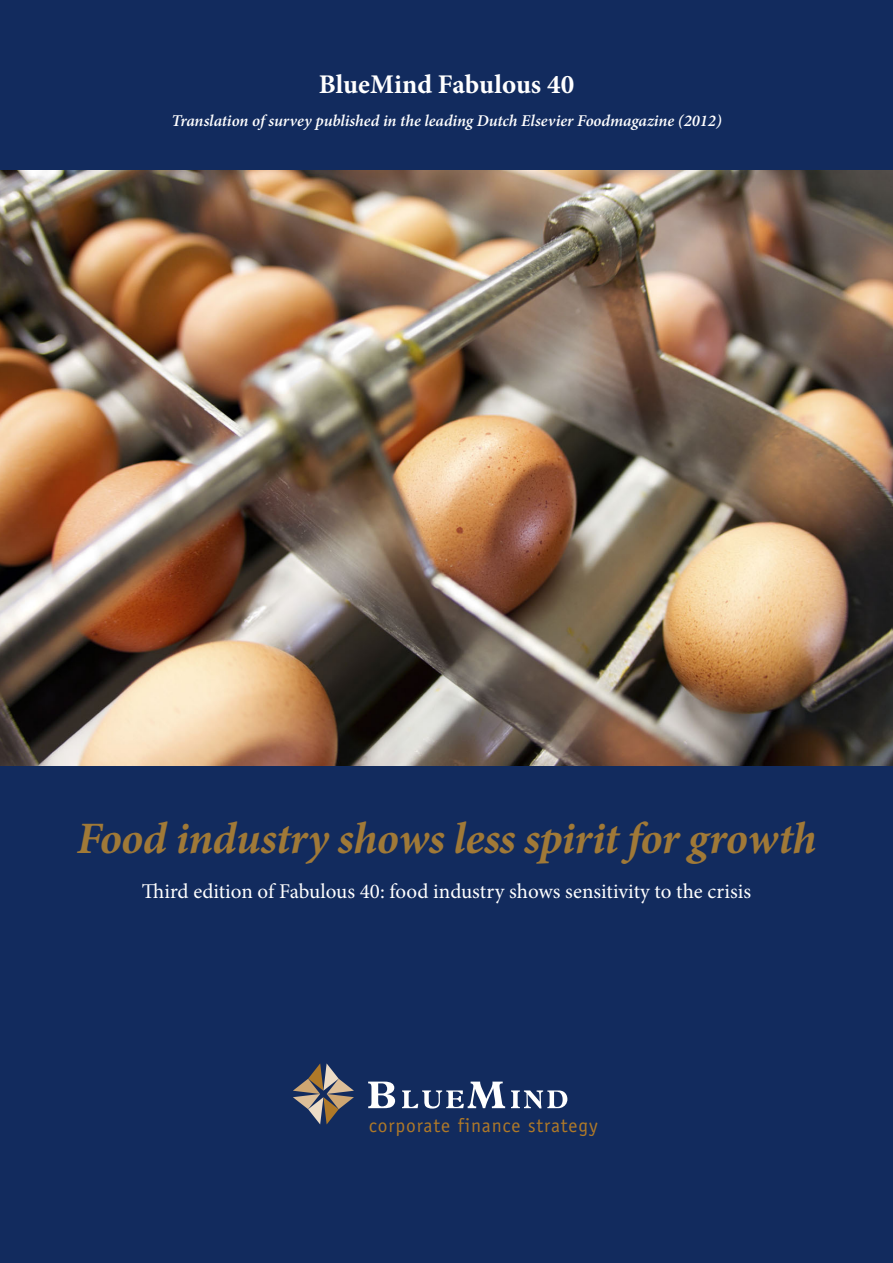
<style>
.page{position:relative;width:893px;height:1263px;background:#122b5e}
.page>*{position:absolute;margin:0;border:0;box-sizing:border-box;transform-origin:0 0}
.t1{font:italic 700 45px "Minion Pro";letter-spacing:-.015em;color:#a07937}
.t2{font:700 27px "Minion Pro";color:#fff}
.t3{font:21px "Minion Pro";color:#fff}
.t4{font:19.5px "Officina Sans";letter-spacing:.045em;color:#af7928}
.t5{font:italic 600 16.5px "Minion Pro";color:#fff}
</style>
<div class="page">
<svg style="left:368px;top:1081px;width:27px;height:27px"></svg>
<svg style="left:402px;top:1081px;width:103px;height:27px"></svg>
<svg style="left:511px;top:1090px;width:56px;height:18px"></svg>
<svg style="left:293px;top:1063px;width:61px;height:61px"></svg>
<img style="left:0;top:170px;width:893px;height:595px">
<h2 class="t2" style="left:319px;top:73px;width:257px">BlueMind Fabulous 40</h2>
<p class="t5" style="left:171px;top:114px;width:552px">Translation of survey published in the leading Dutch Elsevier Foodmagazine (2012)</p>
<h1 class="t1" style="left:77px;top:822px;width:741px">Food industry shows less spirit for growth</h1>
<p class="t3" style="left:142px;top:883px;width:611px">Third edition of Fabulous 40: food industry shows sensitivity to the crisis</p>
<p class="t4" style="left:369px;top:1117px;width:231px">corporate finance strategy</p>
</div>
